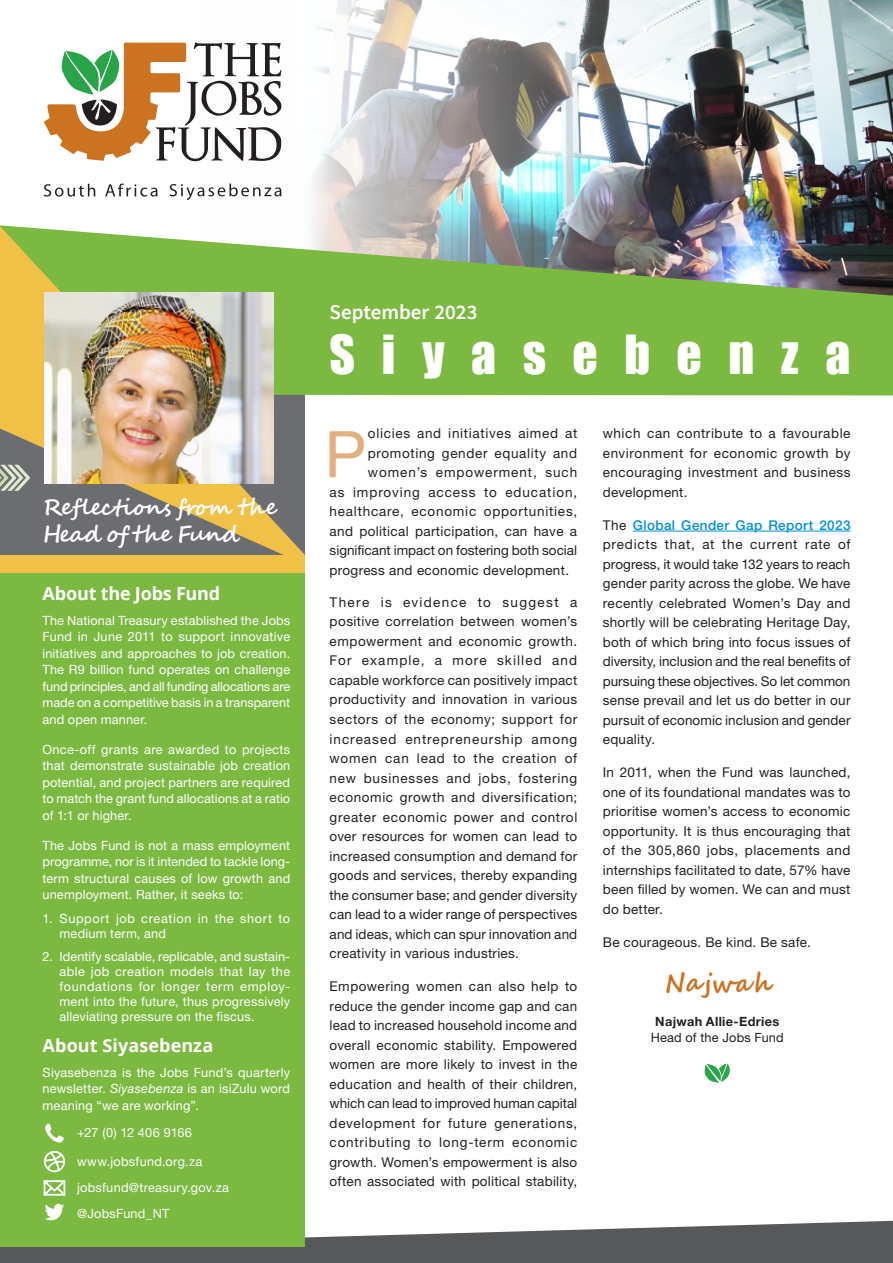
<style>
.page{position:relative;width:893px;height:1263px;background:#fff}
.page>*{position:absolute;margin:0;border:0;box-sizing:border-box;transform-origin:0 0}
.Body_text_Drop{font:64.35px "Helvetica Neue LT Std";color:#e3af80}
.Title_main{font:49.5px "Impact";letter-spacing:.535em;color:#fff}
.Body_text_plain{font:700 25.5px "Segoe Script";letter-spacing:.05em;color:#cb7321}
.Reflections{font:700 22.5px/27px "Segoe Script";letter-spacing:-.01em;color:#fff}
.Date{font:600 21px "Source Sans Pro";color:#fff}
.Heading_3{font:700 18px "Open Sans";letter-spacing:-.015em;color:#fff}
.Body_text_plain-2{font:700 18px "Open Sans";letter-spacing:.005em;color:#fff}
.Body_text_plain-3{font:13.5px/19.5px "Helvetica Neue LT Std";letter-spacing:.02em;color:#231f20;text-align:justify}
.Body_text_Drop-2{font:13.5px "Helvetica Neue LT Std";letter-spacing:.05em;color:#231f20}
.Body_text_Drop-3{font:13.5px "Helvetica Neue LT Std";letter-spacing:.025em;color:#231f20}
.Body_text_Drop-4{font:13.5px "Helvetica Neue LT Std";letter-spacing:.07em;color:#231f20}
.Body_text_Drop-5{font:13.5px "Helvetica Neue LT Std";color:#231f20}
.Body_text_plain-4{font:12.75px/16.5px "Helvetica Neue LT Std";letter-spacing:.015em;color:#fff;text-align:justify}
.Body_text_plain-5{font:12.75px/15px "Helvetica Neue LT Std";letter-spacing:.045em;color:#fff}
.MainText{font:700 12.75px/16.5px "Helvetica Neue LT Std";letter-spacing:.025em;color:#231f20;text-align:center}
.Body_text_plain-6{font:12.75px "Helvetica Neue LT Std";letter-spacing:-.005em;color:#fff}
.s1{font-style:italic}
.s2{font-weight:500;color:#008fd5}
.s3{font-weight:400}
</style>
<div class="page">
<div style="left:0;top:415px;width:305px;height:832px;background:#7cb941"></div>
<img style="left:795px;top:0;width:98px;height:225px">
<img style="left:43px;top:0;width:752px;height:225px">
<img style="left:0;top:225px;width:893px;height:170px">
<hr style="left:633px;top:531px;width:217px;height:1px;background:#008fd5">
<svg style="left:44px;top:43px;width:237px;height:118px"></svg>
<svg style="left:44px;top:184px;width:114px;height:13px"></svg>
<svg style="left:170px;top:184px;width:111px;height:16px"></svg>
<div style="left:0;top:555px;width:305px;height:18px;background:#f1c147"></div>
<svg style="left:0;top:226px;width:304px;height:329px;background:#9aa361"></svg>
<img style="left:44px;top:293px;width:229px;height:191px">
<svg style="left:704px;top:1063px;width:26px;height:20px"></svg>
<svg style="left:0;top:1204px;width:893px;height:59px"></svg>
<svg style="left:44px;top:1151px;width:21px;height:21px"></svg>
<svg style="left:45px;top:1123px;width:19px;height:20px"></svg>
<svg style="left:43px;top:1180px;width:23px;height:16px"></svg>
<p class="Reflections" style="left:43px;top:493px;width:235px">Reflections from the<br>Head of the Fund</p>
<p class="Heading_3" style="left:43px;top:580px;width:179px">About the Jobs Fund</p>
<p class="Body_text_plain-4" style="left:43px;top:612px;width:249px">The National Treasury established the Jobs Fund in June 2011 to support innovative initiatives and approaches to job creation.<br>The R9 billion fund operates on challenge fund principles, and all funding allocations are made on a competitive basis in a transparent and open manner.</p>
<p class="Body_text_plain-4" style="left:43px;top:741px;width:249px">Once-off grants are awarded to projects that demonstrate sustainable job creation potential, and project partners are required to match the grant fund allocations at a ratio of 1:1 or higher.</p>
<p class="Body_text_plain-4" style="left:43px;top:837px;width:249px">The Jobs Fund is not a mass employment programme, nor is it intended to tackle long&shy;term structural causes of low growth and unemployment. Rather, it seeks to:</p>
<p class="Body_text_plain-5" style="left:60px;top:910px;width:232px;text-indent:-17px">1. Support job creation in the short to medium term, and</p>
<p class="Body_text_plain-4" style="left:60px;top:949px;width:232px;line-height:15px;text-indent:-17px">2. Identify scalable, replicable, and sustain&shy;able job creation models that lay the foundations for longer term employ&shy;ment into the future, thus progressively alleviating pressure on the fiscus.</p>
<p class="Body_text_plain-2" style="left:43px;top:1033px;width:172px">About Siyasebenza</p>
<p class="Body_text_plain-4" style="left:43px;top:1064px;width:249px">Siyasebenza is the Jobs Fund’s quarterly newsletter. <span class="s1">Siyasebenza</span> is an isiZulu word meaning “we are working”.</p>
<p class="Body_text_plain-6" style="left:77px;top:1125px;width:116px">+27 (0) 12 406 9166</p>
<p class="Body_text_plain-4" style="left:77px;top:1153px;width:127px">www.jobsfund.org.za</p>
<p class="Body_text_plain-4" style="left:77px;top:1179px;width:153px">jobsfund@treasury.gov.za</p>
<p class="Body_text_plain-4" style="left:77px;top:1205px;width:94px">@JobsFund_NT</p>
<p class="Date" style="left:330px;top:298px;width:149px">September 2023</p>
<p class="Title_main" style="left:330px;top:316px;width:522px">Siyasebenza</p>
<p class="Body_text_Drop" style="left:325px;top:416px;width:43px">P</p>
<p class="Body_text_Drop-2" style="left:368px;top:425px;width:211px">olicies and initiatives aimed at</p>
<p class="Body_text_Drop-2" style="left:368px;top:445px;width:211px">promoting gender equality and</p>
<p class="Body_text_Drop-4" style="left:368px;top:464px;width:211px">women’s empowerment, such</p>
<p class="Body_text_Drop-4" style="left:330px;top:484px;width:249px">as improving access to education,</p>
<p class="Body_text_Drop-2" style="left:330px;top:503px;width:249px">healthcare, economic opportunities,</p>
<p class="Body_text_Drop-3" style="left:330px;top:523px;width:249px">and political participation, can have a</p>
<p class="Body_text_Drop-5" style="left:330px;top:542px;width:249px">significant impact on fostering both social</p>
<p class="Body_text_Drop-3" style="left:330px;top:562px;width:241px">progress and economic development.</p>
<p class="Body_text_plain-3" style="left:330px;top:592px;width:249px">There is evidence to suggest a positive correlation between women’s empowerment and economic growth.<br>For example, a more skilled and capable workforce can positively impact productivity and innovation in various sectors of the economy; support for increased entrepreneurship among women can lead to the creation of new businesses and jobs, fostering economic growth and diversification; greater economic power and control over resources for women can lead to increased consumption and demand for goods and services, thereby expanding the consumer base; and gender diversity can lead to a wider range of perspectives and ideas, which can spur innovation and creativity in various industries.</p>
<p class="Body_text_plain-3" style="left:330px;top:976px;width:249px">Empowering women can also help to reduce the gender income gap and can lead to increased household income and overall economic stability. Empowered women are more likely to invest in the education and health of their children, which can lead to improved human capital development for future generations, contributing to long-term economic growth. Women’s empowerment is also often associated with political stability,</p>
<p class="Body_text_plain-3" style="left:603px;top:423px;width:249px">which can contribute to a favourable environment for economic growth by encouraging investment and business development.</p>
<p class="Body_text_plain-3" style="left:603px;top:515px;width:249px">The <span class="s2">Global Gender Gap Report 2023 </span>predicts that, at the current rate of progress, it would take 132 years to reach gender parity across the globe. We have recently celebrated Women’s Day and shortly will be celebrating Heritage Day, both of which bring into focus issues of diversity, inclusion and the real benefits of pursuing these objectives. So let common sense prevail and let us do better in our pursuit of economic inclusion and gender equality.</p>
<p class="Body_text_plain-3" style="left:603px;top:762px;width:249px">In 2011, when the Fund was launched, one of its foundational mandates was to prioritise women’s access to economic opportunity. It is thus encouraging that of the 305,860 jobs, placements and internships facilitated to date, 57% have been filled by women. We can and must do better.</p>
<p class="Body_text_plain-3" style="left:603px;top:932px;width:210px">Be courageous. Be kind. Be safe.</p>
<p class="Body_text_plain" style="left:664px;top:963px;width:108px">Najwah</p>
<p class="MainText" style="left:651px;top:1013px;width:135px">Najwah Allie-Edries<br><span class="s3">Head of the Jobs Fund</span></p>
</div>
